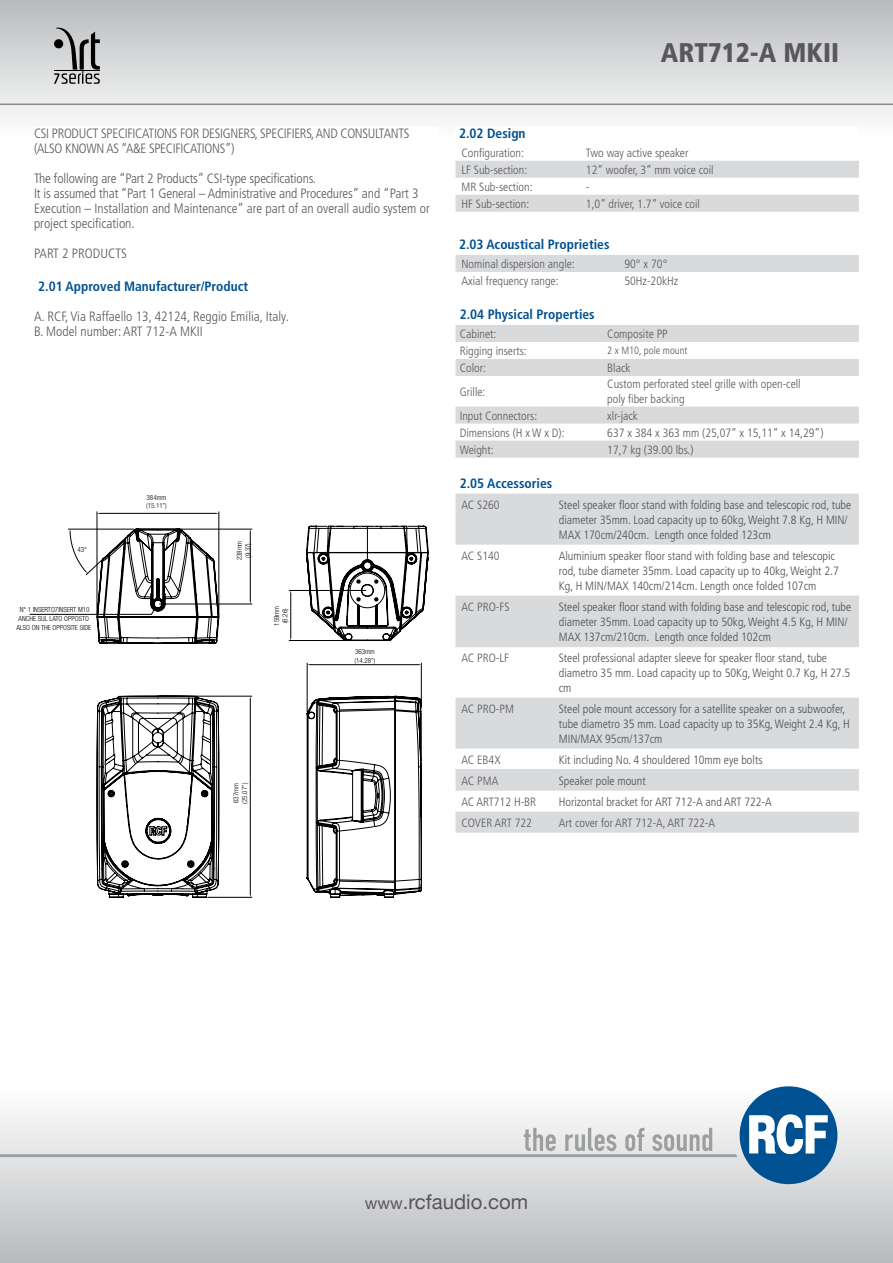
<style>
.page{position:relative;width:893px;height:1263px;background:#fff}
.page>*{position:absolute;margin:0;border:0;box-sizing:border-box;transform-origin:0 0}
.t1{font:900 condensed 27px "Frutiger";color:#58585a}
.t2{font:20.4px "Helvetica Neue";color:#58585a}
.t3{font:300 condensed 13.5px/15px "Frutiger";letter-spacing:-.01em;color:#58585a}
.t4{font:700 condensed 13.5px "Frutiger";color:#005091}
.t5{font:300 condensed 12px/15px "Frutiger";color:#4d4e52}
.t6{font:300 condensed 12px/15px "Frutiger";color:#58585a}
.t7{font:300 condensed 10.5px "Frutiger";color:#58585a}
.t8{font:300 condensed 7.05px/8.4px "Helvetica Neue";color:#000}
.s1{font-size:16.65px}
</style>
<div class="page">
<div style="left:0;top:0;width:893px;height:140px;background:linear-gradient(to bottom,#b9bbbc,#fff)"></div>
<svg style="left:54px;top:28px;width:46px;height:56px"></svg>
<div style="left:0;top:1084px;width:893px;height:179px;background:linear-gradient(to bottom,#fff,#b8babb)"></div>
<div style="left:740px;top:1086px;width:97px;height:98px;background:#005192;border-radius:50%"></div>
<svg style="left:749px;top:1114px;width:79px;height:40px"></svg>
<svg style="left:0;top:1128px;width:737px;height:29px"></svg>
<hr style="left:0;top:104px;width:893px;height:1px;background:#58585a">
<div style="left:34px;top:128px;width:403px;height:347px;background:#fff"></div>
<div style="left:455px;top:128px;width:404px;height:760px;background:#fff"></div>
<svg style="left:455px;top:161px;width:404px;height:51px"></svg>
<div style="left:455px;top:255px;width:404px;height:17px;background:#d9dadb"></div>
<svg style="left:455px;top:325px;width:404px;height:133px"></svg>
<div style="left:455px;top:494px;width:404px;height:51px;background:#d9dadb"></div>
<svg style="left:455px;top:596px;width:404px;height:237px;fill:#d9dadb"></svg>
<hr style="left:455px;top:646px;width:98px;height:1px;background:#d9dadb">
<hr style="left:553px;top:646px;width:306px;height:1px;background:#d9dadb">
<hr style="left:455px;top:769px;width:98px;height:1px;background:#d9dadb">
<hr style="left:553px;top:769px;width:306px;height:1px;background:#d9dadb">
<svg style="left:97px;top:518px;width:332px;height:379px"></svg>
<hr style="left:421px;top:663px;width:1px;height:38px;background:#000">
<hr style="left:310px;top:664px;width:108px;height:1px;background:#000">
<hr style="left:97px;top:512px;width:1px;height:103px;background:#000">
<hr style="left:219px;top:512px;width:1px;height:103px;background:#000">
<hr style="left:100px;top:513px;width:116px;height:1px;background:#000">
<hr style="left:181px;top:529px;width:71px;height:1px;background:#000">
<hr style="left:250px;top:532px;width:1px;height:69px;background:#000">
<svg style="left:68px;top:529px;width:66px;height:46px"></svg>
<svg style="left:30px;top:607px;width:94px;height:8px"></svg>
<svg style="left:124px;top:560px;width:248px;height:299px"></svg>
<p class="t3" style="left:34px;top:126px;width:377px">CSI PRODUCT SPECIFICATIONS FOR DESIGNERS, SPECIFIERS, AND CONSULTANTS (ALSO KNOWN AS “A&amp;E SPECIFICATIONS”)</p>
<p class="t3" style="left:34px;top:171px;width:397px">The following are “Part 2 Products” CSI-type specifications.<br>It is assumed that “Part 1 General – Administrative and Procedures” and “Part 3<br>Execution – Installation and Maintenance” are part of an overall audio system or project specification.</p>
<p class="t3" style="left:34px;top:246px;width:94px">PART 2 PRODUCTS</p>
<p class="t4" style="left:38px;top:278px;width:211px">2.01 Approved Manufacturer/Product</p>
<p class="t3" style="left:34px;top:309px;width:256px">A. RCF, Via Raffaello 13, 42124, Reggio Emilia, Italy.<br>B. Model number: ART 712-A MKII</p>
<p class="t8" style="left:77px;top:545px;width:11px">43°</p>
<p class="t8" style="left:19px;top:604px;width:73px;line-height:9.6px">N° 1 INSERTO7INSERT M10<br>ANCHE SUL LATO OPPOSTO</p>
<p class="t8" style="left:16px;top:623px;width:76px">ALSO ON THE OPPOSITE SIDE</p>
<p class="t8" style="left:146px;top:493px;width:22px">384mm (15.11”)</p>
<p class="t8" style="left:235px;top:560px;width:21px;text-align:center;rotate:-90deg">238mm (9.37)</p>
<p class="t8" style="left:272px;top:626px;width:21px;text-align:center;rotate:-90deg">159mm (6.26)</p>
<p class="t8" style="left:232px;top:803px;width:22px;rotate:-90deg">637mm (25.07”)</p>
<p class="t8" style="left:354px;top:647px;width:22px">363mm (14.28”)</p>
<h1 class="t1" style="left:661px;top:37px;width:180px">ART712-A MKII</h1>
<p class="t4" style="left:459px;top:125px;width:68px">2.02 Design</p>
<p class="t6" style="left:461px;top:145px;width:64px">Configuration:</p>
<p class="t6" style="left:586px;top:145px;width:104px">Two way active speaker</p>
<p class="t6" style="left:461px;top:162px;width:67px">LF Sub-section:</p>
<p class="t6" style="left:586px;top:162px;width:129px">12” woofer, 3” mm voice coil</p>
<p class="t6" style="left:461px;top:179px;width:73px">MR Sub-section:</p>
<p class="t6" style="left:586px;top:179px;width:5px">-</p>
<p class="t6" style="left:461px;top:196px;width:69px">HF Sub-section:</p>
<p class="t6" style="left:586px;top:196px;width:115px">1,0” driver, 1.7” voice coil</p>
<p class="t4" style="left:459px;top:236px;width:152px">2.03 Acoustical Proprieties</p>
<p class="t6" style="left:461px;top:256px;width:115px">Nominal dispersion angle:</p>
<p class="t6" style="left:624px;top:256px;width:45px">90° x 70°</p>
<p class="t6" style="left:461px;top:273px;width:99px">Axial frequency range:</p>
<p class="t6" style="left:624px;top:273px;width:55px">50Hz-20kHz</p>
<p class="t4" style="left:460px;top:306px;width:137px">2.04 Physical Properties</p>
<p class="t6" style="left:460px;top:326px;width:38px">Cabinet:</p>
<p class="t6" style="left:607px;top:326px;width:62px">Composite PP</p>
<p class="t6" style="left:460px;top:343px;width:69px">Rigging inserts:</p>
<p class="t7" style="left:607px;top:345px;width:82px">2 x M10, pole mount</p>
<p class="t6" style="left:460px;top:360px;width:28px">Color:</p>
<p class="t6" style="left:607px;top:360px;width:25px">Black</p>
<p class="t6" style="left:460px;top:384px;width:27px">Grille:</p>
<p class="t6" style="left:607px;top:377px;width:195px">Custom perforated steel grille with open-cell poly fiber backing</p>
<p class="t6" style="left:460px;top:408px;width:79px">Input Connectors:</p>
<p class="t6" style="left:607px;top:408px;width:32px">xlr-jack</p>
<p class="t6" style="left:460px;top:425px;width:106px">Dimensions (H x W x D):</p>
<p class="t6" style="left:607px;top:425px;width:218px">637 x 384 x 363 mm (25,07” x 15,11” x 14,29”)</p>
<p class="t6" style="left:460px;top:442px;width:36px">Weight:</p>
<p class="t6" style="left:607px;top:442px;width:88px">17,7 kg (39.00 lbs.)</p>
<p class="t4" style="left:460px;top:475px;width:94px">2.05 Accessories</p>
<p class="t6" style="left:461px;top:497px;width:40px">AC S260</p>
<p class="t5" style="left:559px;top:497px;width:294px">Steel speaker floor stand with folding base and telescopic rod, tube diameter 35mm. Load capacity up to 60kg, Weight 7.8 Kg, H MIN/<br>MAX 170cm/240cm. Length once folded 123cm</p>
<p class="t6" style="left:461px;top:548px;width:40px">AC S140</p>
<p class="t5" style="left:559px;top:548px;width:282px">Aluminium speaker floor stand with folding base and telescopic rod, tube diameter 35mm. Load capacity up to 40kg, Weight 2.7<br>Kg, H MIN/MAX 140cm/214cm. Length once folded 107cm</p>
<p class="t6" style="left:461px;top:599px;width:50px">AC PRO-FS</p>
<p class="t5" style="left:559px;top:599px;width:294px">Steel speaker floor stand with folding base and telescopic rod, tube diameter 35mm. Load capacity up to 50kg, Weight 4.5 Kg, H MIN/<br>MAX 137cm/210cm. Length once folded 102cm</p>
<p class="t6" style="left:461px;top:650px;width:49px">AC PRO-LF</p>
<p class="t5" style="left:559px;top:650px;width:293px">Steel professional adapter sleeve for speaker floor stand, tube diametro 35 mm. Load capacity up to 50Kg, Weight 0.7 Kg, H 27.5 cm</p>
<p class="t6" style="left:461px;top:701px;width:54px">AC PRO-PM</p>
<p class="t5" style="left:559px;top:701px;width:292px">Steel pole mount accessory for a satellite speaker on a subwoofer, tube diametro 35 mm. Load capacity up to 35Kg, Weight 2.4 Kg, H<br>MIN/MAX 95cm/137cm</p>
<p class="t6" style="left:461px;top:752px;width:41px">AC EB4X</p>
<p class="t5" style="left:559px;top:752px;width:205px">Kit including No. 4 shouldered 10mm eye bolts</p>
<p class="t6" style="left:461px;top:773px;width:38px">AC PMA</p>
<p class="t5" style="left:559px;top:773px;width:88px">Speaker pole mount</p>
<p class="t6" style="left:461px;top:794px;width:76px">AC ART712 H-BR</p>
<p class="t5" style="left:559px;top:794px;width:215px">Horizontal bracket for ART 712-A and ART 722-A</p>
<p class="t6" style="left:461px;top:815px;width:72px">COVER ART 722</p>
<p class="t6" style="left:559px;top:815px;width:158px">Art cover for ART 712-A, ART 722-A</p>
<h2 class="t2" style="left:365px;top:1187px;width:165px"><span class="s1">www</span>.rcfaudio.com</h2>
</div>
